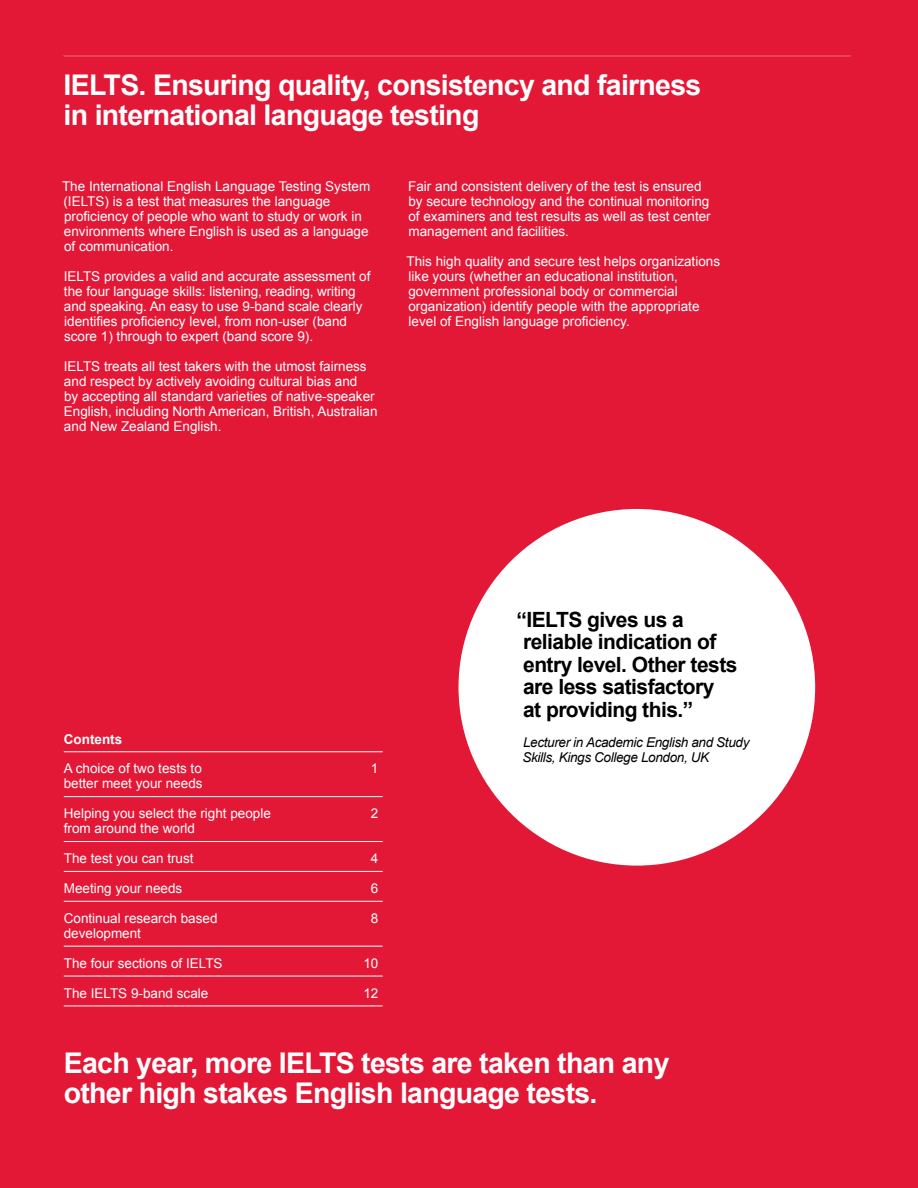
<style>
.page{position:relative;width:918px;height:1188px;background:#e31837}
.page>*{position:absolute;margin:0;border:0;box-sizing:border-box;transform-origin:0 0}
.t1{font:700 28.5px/30px "Arial";letter-spacing:-.025em;color:#fff}
.t2{font:700 21px/22.5px "Arial";letter-spacing:-.025em;color:#000}
.t3{font:13.5px/15px "Arial";color:#fff}
.t4{font:italic 13.5px/15px "Arial";letter-spacing:-.025em;color:#000}
.t5{font:700 13.5px "Arial";color:#fff}
</style>
<div class="page">
<hr style="left:64px;top:751px;width:319px;height:1px;background:#fff">
<hr style="left:64px;top:796px;width:319px;height:1px;background:#fff">
<hr style="left:64px;top:841px;width:319px;height:1px;background:#fff">
<hr style="left:64px;top:871px;width:319px;height:1px;background:#fff">
<hr style="left:64px;top:901px;width:319px;height:1px;background:#fff">
<hr style="left:64px;top:946px;width:319px;height:1px;background:#fff">
<hr style="left:64px;top:976px;width:319px;height:1px;background:#fff">
<hr style="left:64px;top:1006px;width:319px;height:1px;background:#fff">
<div style="left:459px;top:509px;width:356px;height:357px;background:#fff;border-radius:50%"></div>
<h1 class="t1" style="left:64px;top:71px;width:639px">IELTS. Ensuring quality, consistency and fairness in international language testing</h1>
<p class="t3" style="left:62px;top:179px;width:310px">The International English Language Testing System (IELTS) is a test that measures the language proficiency of people who want to study or work in environments where English is used as a language of communication.</p>
<p class="t3" style="left:64px;top:269px;width:308px">IELTS provides a valid and accurate assessment of the four language skills: listening, reading, writing and speaking. An easy to use 9-band scale clearly identifies proficiency level, from non-user (band score 1) through to expert (band score 9).</p>
<p class="t3" style="left:64px;top:359px;width:315px">IELTS treats all test takers with the utmost fairness and respect by actively avoiding cultural bias and<br>by accepting all standard varieties of native-speaker English, including North American, British, Australian and New Zealand English.</p>
<p class="t3" style="left:408px;top:179px;width:304px">Fair and consistent delivery of the test is ensured by secure technology and the continual monitoring of examiners and test results as well as test center management and facilities.</p>
<p class="t3" style="left:407px;top:254px;width:315px">This high quality and secure test helps organizations like yours (whether an educational institution, government professional body or commercial organization) identify people with the appropriate level of English language proficiency.</p>
<p class="t5" style="left:64px;top:730px;width:60px">Contents</p>
<p class="t3" style="left:64px;top:761px;width:140px">A choice of two tests to</p>
<p class="t3" style="left:371px;top:761px;width:9px">1</p>
<p class="t3" style="left:64px;top:776px;width:140px">better meet your needs</p>
<p class="t3" style="left:64px;top:806px;width:209px">Helping you select the right people</p>
<p class="t3" style="left:371px;top:806px;width:9px">2</p>
<p class="t3" style="left:64px;top:821px;width:133px">from around the world</p>
<p class="t3" style="left:64px;top:851px;width:131px">The test you can trust</p>
<p class="t3" style="left:371px;top:851px;width:9px">4</p>
<p class="t3" style="left:64px;top:881px;width:120px">Meeting your needs</p>
<p class="t3" style="left:371px;top:881px;width:9px">6</p>
<p class="t3" style="left:64px;top:911px;width:155px">Continual research based</p>
<p class="t3" style="left:371px;top:911px;width:9px">8</p>
<p class="t3" style="left:64px;top:926px;width:79px">development</p>
<p class="t3" style="left:64px;top:956px;width:160px">The four sections of IELTS</p>
<p class="t3" style="left:363px;top:956px;width:17px">10</p>
<p class="t3" style="left:64px;top:986px;width:146px">The IELTS 9-band scale</p>
<p class="t3" style="left:363px;top:986px;width:17px">12</p>
<h2 class="t2" style="left:523px;top:609px;width:216px;text-indent:-7px">“IELTS gives us a reliable indication of entry level. Other tests are less satisfactory at providing this.”</h2>
<p class="t4" style="left:522px;top:735px;width:229px">Lecturer in Academic English and Study<br>Skills, Kings College London, UK</p>
<h1 class="t1" style="left:64px;top:1049px;width:607px">Each year, more IELTS tests are taken than any other high stakes English language tests.</h1>
</div>
